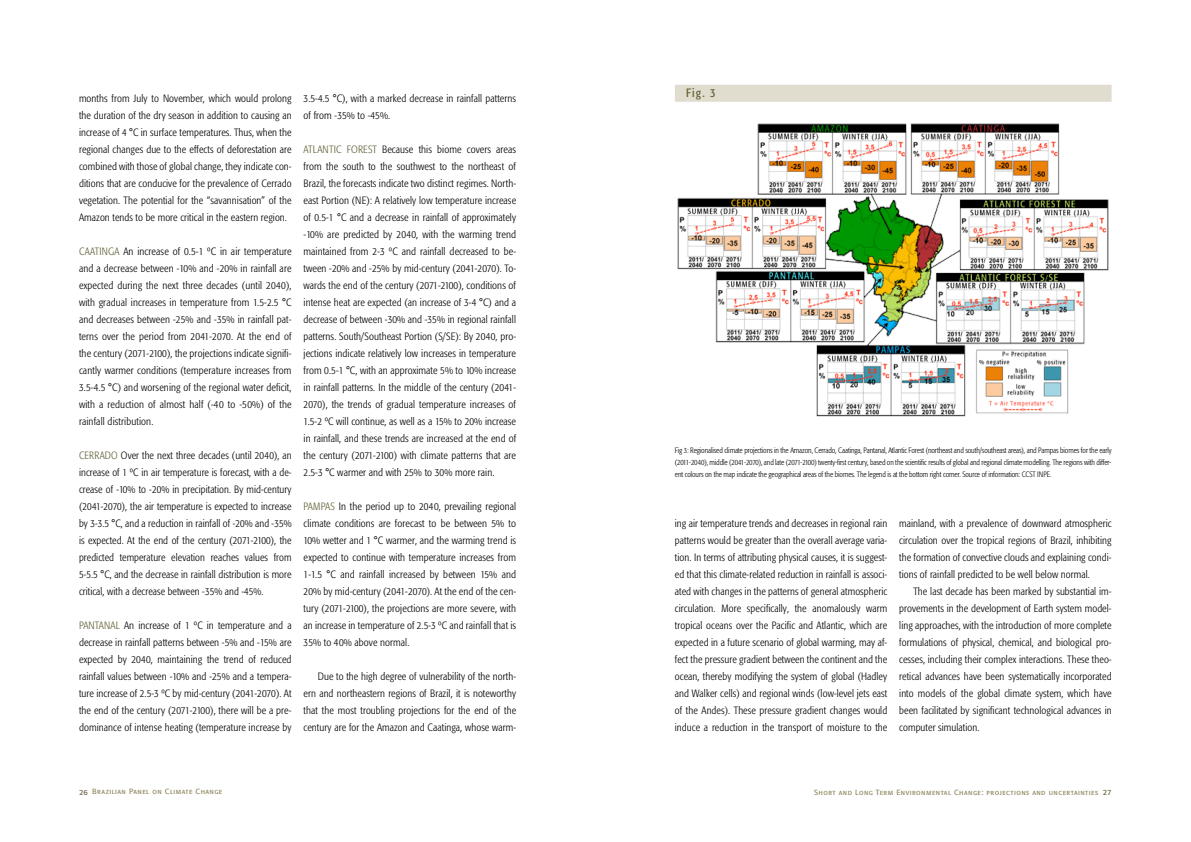
<style>
.page{position:relative;width:1191px;height:842px;background:#fff}
.page>*{position:absolute;margin:0;border:0;box-sizing:border-box;transform-origin:0 0}
.t1{font:condensed 12px "Formata";color:#615f36}
.t2{font:300 condensed 10.5px/17px "Formata";letter-spacing:.01em;color:#000;text-align:justify}
.t3{font:300 condensed 7.8px/12px "Formata";letter-spacing:-.01em;color:#000;text-align:justify}
.t4{font:7.5px "Formata Regular SC";letter-spacing:.06em;color:#908a60}
.s1{color:#615f36}
.s2{font-family:"Formata";color:#675d48}
</style>
<div class="page">
<div style="left:675px;top:85px;width:436px;height:17px;background:#e0ddce"></div>
<img style="left:677px;top:123px;width:432px;height:294px">
<p class="t2" style="left:79px;top:90px;width:214px">months from July to November, which would prolong the duration of the dry season in addition to causing an increase of 4 °C in surface temperatures. Thus, when the regional changes due to the effects of deforestation are combined with those of global change, they indicate con&shy;ditions that are conducive for the prevalence of Cerrado vegetation. The potential for the “savannisation” of the Amazon tends to be more critical in the eastern region.</p>
<p class="t2" style="left:79px;top:243px;width:214px"><span class="s1">CAATINGA</span> An increase of 0.5-1 ºC in air temperature and a decrease between -10% and -20% in rainfall are expected during the next three decades (until 2040), with gradual increases in temperature from 1.5-2.5 °C and decreases between -25% and -35% in rainfall pat&shy;terns over the period from 2041-2070. At the end of the century (2071-2100), the projections indicate signifi&shy;cantly warmer conditions (temperature increases from 3.5-4.5 °C) and worsening of the regional water deficit, with a reduction of almost half (-40 to -50%) of the rainfall distribution.</p>
<p class="t2" style="left:79px;top:447px;width:214px"><span class="s1">CERRADO</span> Over the next three decades (until 2040), an increase of 1 ºC in air temperature is forecast, with a de&shy;crease of -10% to -20% in precipitation. By mid-century (2041-2070), the air temperature is expected to increase by 3-3.5 °C, and a reduction in rainfall of -20% and -35% is expected. At the end of the century (2071-2100), the predicted temperature elevation reaches values from 5-5.5 °C, and the decrease in rainfall distribution is more critical, with a decrease between -35% and -45%.</p>
<p class="t2" style="left:79px;top:617px;width:214px"><span class="s1">PANTANAL</span> An increase of 1 ºC in temperature and a decrease in rainfall patterns between -5% and -15% are expected by 2040, maintaining the trend of reduced rainfall values between -10% and -25% and a tempera&shy;ture increase of 2.5-3 ºC by mid-century (2041-2070). At the end of the century (2071-2100), there will be a pre&shy;dominance of intense heating (temperature increase by</p>
<p class="t2" style="left:303px;top:90px;width:214px">3.5-4.5 °C), with a marked decrease in rainfall patterns of from -35% to -45%.</p>
<p class="t2" style="left:303px;top:141px;width:214px"><span class="s1">ATLANTIC FOREST</span> Because this biome covers areas from the south to the southwest to the northeast of Brazil, the forecasts indicate two distinct regimes. North&shy;east Portion (NE): A relatively low temperature increase of 0.5-1 °C and a decrease in rainfall of approximately -10% are predicted by 2040, with the warming trend maintained from 2-3 ºC and rainfall decreased to be&shy;tween -20% and -25% by mid-century (2041-2070). To&shy;wards the end of the century (2071-2100), conditions of intense heat are expected (an increase of 3-4 °C) and a decrease of between -30% and -35% in regional rainfall patterns. South/Southeast Portion (S/SE): By 2040, pro&shy;jections indicate relatively low increases in temperature from 0.5-1 °C, with an approximate 5% to 10% increase in rainfall patterns. In the middle of the century (2041- 2070), the trends of gradual temperature increases of 1.5-2 ºC will continue, as well as a 15% to 20% increase in rainfall, and these trends are increased at the end of the century (2071-2100) with climate patterns that are 2.5-3 °C warmer and with 25% to 30% more rain.</p>
<p class="t2" style="left:303px;top:498px;width:214px"><span class="s1">PAMPAS</span> In the period up to 2040, prevailing regional climate conditions are forecast to be between 5% to 10% wetter and 1 °C warmer, and the warming trend is expected to continue with temperature increases from 1-1.5 °C and rainfall increased by between 15% and 20% by mid-century (2041-2070). At the end of the cen&shy;tury (2071-2100), the projections are more severe, with an increase in temperature of 2.5-3 ºC and rainfall that is 35% to 40% above normal.</p>
<p class="t2" style="left:303px;top:668px;width:214px;text-indent:14px">Due to the high degree of vulnerability of the north&shy;ern and northeastern regions of Brazil, it is noteworthy that the most troubling projections for the end of the century are for the Amazon and Caatinga, whose warm-</p>
<p class="t1" style="left:686px;top:85px;width:31px">Fig. 3</p>
<p class="t3" style="left:675px;top:444px;width:438px">Fig 3: Regionalised climate projections in the Amazon, Cerrado, Caatinga, Pantanal, Atlantic Forest (northeast and south/southeast areas), and Pampas biomes for the early (2011-2040), middle (2041-2070), and late (2071-2100) twenty-first century, based on the scientific results of global and regional climate modelling. The regions with differ&shy;ent colours on the map indicate the geographical areas of the biomes. The legend is at the bottom right corner. Source of information: CCST INPE.</p>
<p class="t2" style="left:675px;top:515px;width:214px">ing air temperature trends and decreases in regional rain patterns would be greater than the overall average varia&shy;tion. In terms of attributing physical causes, it is suggest&shy;ed that this climate-related reduction in rainfall is associ&shy;ated with changes in the patterns of general atmospheric circulation. More specifically, the anomalously warm tropical oceans over the Pacific and Atlantic, which are expected in a future scenario of global warming, may af&shy;fect the pressure gradient between the continent and the ocean, thereby modifying the system of global (Hadley and Walker cells) and regional winds (low-level jets east of the Andes). These pressure gradient changes would induce a reduction in the transport of moisture to the</p>
<p class="t2" style="left:899px;top:515px;width:214px">mainland, with a prevalence of downward atmospheric circulation over the tropical regions of Brazil, inhibiting the formation of convective clouds and explaining condi&shy;tions of rainfall predicted to be well below normal.</p>
<p class="t2" style="left:899px;top:583px;width:214px;text-indent:14px">The last decade has been marked by substantial im&shy;provements in the development of Earth system model&shy;ling approaches, with the introduction of more complete formulations of physical, chemical, and biological pro&shy;cesses, including their complex interactions. These theo&shy;retical advances have been systematically incorporated into models of the global climate system, which have been facilitated by significant technological advances in computer simulation.</p>
<p class="t4" style="left:79px;top:786px;width:145px"><span class="s2">26</span> Brazilian Panel on Climate Change</p>
<p class="t4" style="left:814px;top:788px;width:299px">Short and Long Term Environmental Change: projections and uncertainties <span class="s2">27</span></p>
</div>
